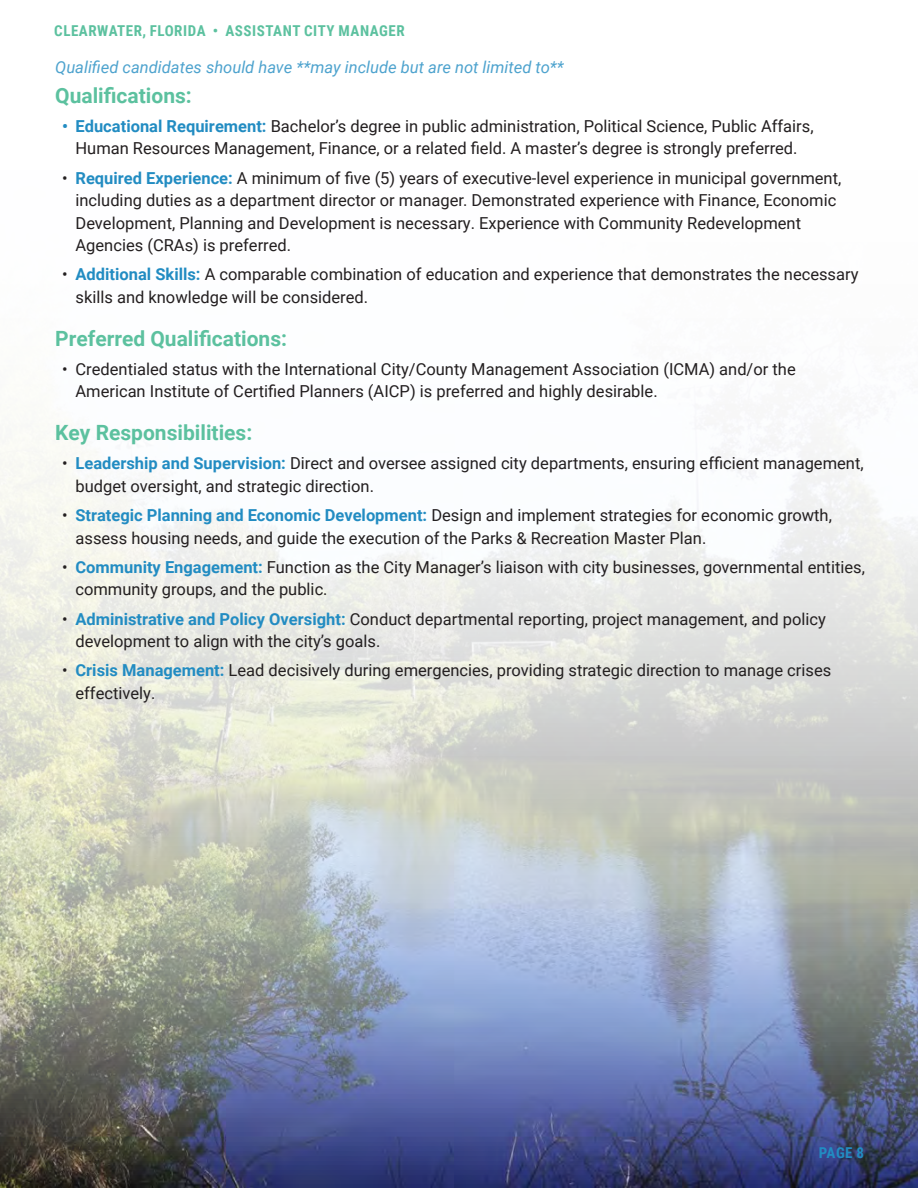
<style>
.page{position:relative;width:918px;height:1188px;background:#fff}
.page>*{position:absolute;margin:0;border:0;box-sizing:border-box;transform-origin:0 0}
.Text_11{font:700 21px "Roboto";color:#5cc19f}
.Bullet{font:700 21px "Roboto";color:#5cc19f}
.t1{font:16.5px/22.5px "Roboto";color:#231f20}
.Text_11-2{font:italic 16.5px "Roboto";color:#4ea3ce}
.Header1{font:700 15px "Roboto Condensed";letter-spacing:.035em;color:#5cc19f}
.Header1-2{font:700 15px "Roboto Condensed";color:#228cc2}
.s1{font-weight:700;color:#228cc2}
</style>
<div class="page">
<img style="left:0;top:451px;width:918px;height:737px">
<p class="Header1" style="left:54px;top:20px;width:352px">CLEARWATER, FLORIDA • ASSISTANT CITY MANAGER</p>
<p class="Text_11-2" style="left:55px;top:56px;width:510px">Qualified candidates should have **may include but are not limited to**</p>
<p class="Text_11" style="left:55px;top:81px;width:138px">Qualifications:</p>
<p class="t1" style="left:62px;top:114px;width:753px;text-align:center"><span class="s1">• Educational Requirement:</span> Bachelor’s degree in public administration, Political Science, Public Affairs,<br>Human Resources Management, Finance, or a related field. A master’s degree is strongly preferred.</p>
<p class="t1" style="left:76px;top:166px;width:767px;text-indent:-14px">• <span class="s1">Required Experience:</span> A minimum of five (5) years of executive-level experience in municipal government, including duties as a department director or manager. Demonstrated experience with Finance, Economic Development, Planning and Development is necessary. Experience with Community Redevelopment Agencies (CRAs) is preferred.</p>
<p class="t1" style="left:76px;top:263px;width:784px;text-indent:-14px">• <span class="s1">Additional Skills:</span> A comparable combination of education and experience that demonstrates the necessary skills and knowledge will be considered.</p>
<p class="Bullet" style="left:55px;top:324px;width:233px">Preferred Qualifications:</p>
<p class="t1" style="left:76px;top:357px;width:722px;text-indent:-14px">• Credentialed status with the International City/County Management Association (ICMA) and/or the<br>American Institute of Certified Planners (AICP) is preferred and highly desirable.</p>
<p class="Text_11" style="left:55px;top:418px;width:199px">Key Responsibilities:</p>
<p class="t1" style="left:76px;top:452px;width:790px;text-indent:-14px">• <span class="s1">Leadership and Supervision:</span> Direct and oversee assigned city departments, ensuring efficient management, budget oversight, and strategic direction.</p>
<p class="t1" style="left:76px;top:503px;width:758px;text-indent:-14px">• <span class="s1">Strategic Planning and Economic Development:</span> Design and implement strategies for economic growth, assess housing needs, and guide the execution of the Parks &amp; Recreation Master Plan.</p>
<p class="t1" style="left:76px;top:555px;width:791px;text-indent:-14px">• <span class="s1">Community Engagement:</span> Function as the City Manager’s liaison with city businesses, governmental entities, community groups, and the public.</p>
<p class="t1" style="left:76px;top:607px;width:752px;text-indent:-14px">• <span class="s1">Administrative and Policy Oversight:</span> Conduct departmental reporting, project management, and policy development to align with the city’s goals.</p>
<p class="t1" style="left:76px;top:659px;width:757px;text-indent:-14px">• <span class="s1">Crisis Management:</span> Lead decisively during emergencies, providing strategic direction to manage crises effectively.</p>
<p class="Header1-2" style="left:819px;top:1143px;width:47px">PAGE 8</p>
</div>
